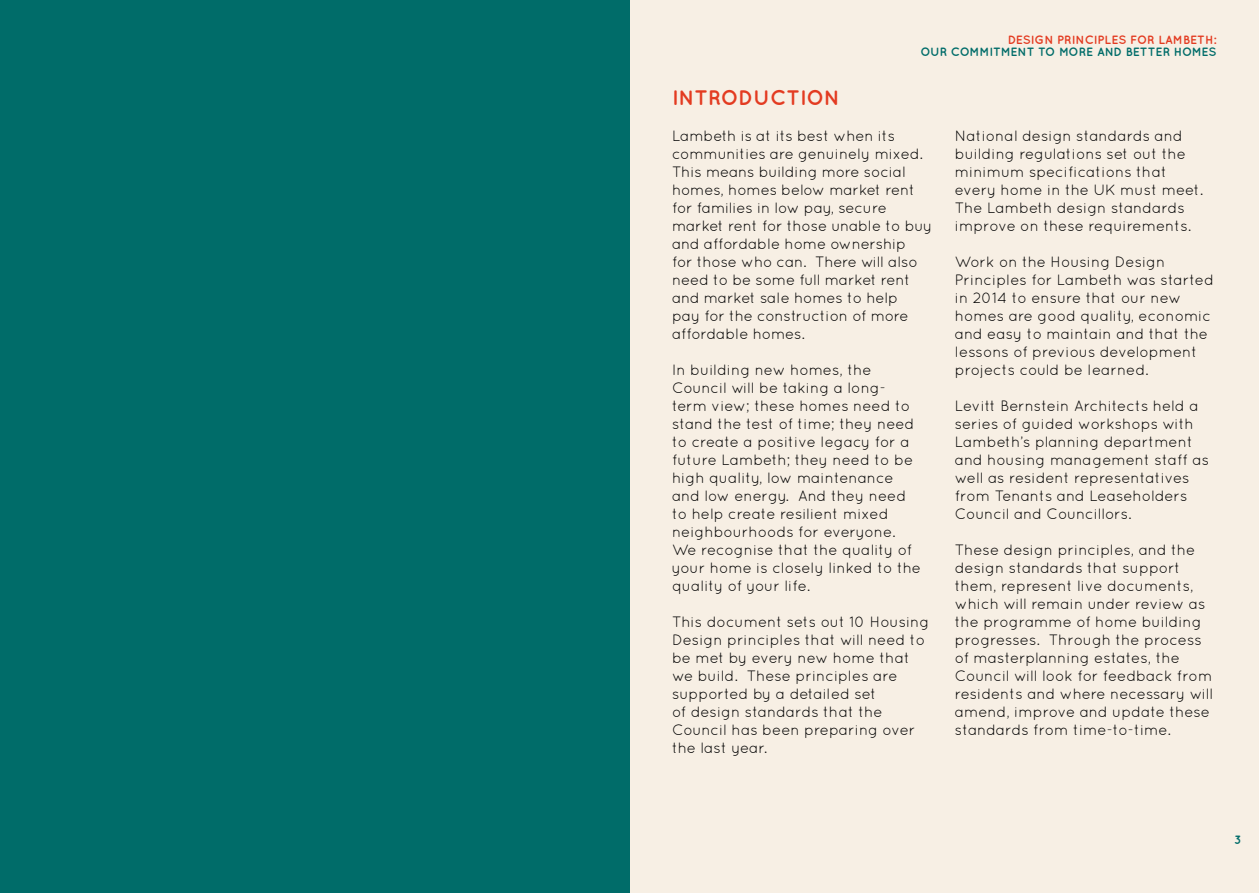
<style>
.page{position:relative;width:1259px;height:893px;background:#f7efe4}
.page>*{position:absolute;margin:0;border:0;box-sizing:border-box;transform-origin:0 0}
.t1{font:700 21px "Quicksand";color:#e33b21}
.t2{font:15px/18px "Quicksand";color:#000}
.t3{font:700 12px "Quicksand";letter-spacing:-.005em;color:#006c69}
.t4{font:700 12px "Quicksand";color:#e33b21}
</style>
<div class="page">
<div style="left:0;top:0;width:642px;height:893px;background:linear-gradient(to bottom,#f7efe4,#f7efe4)"></div>
<div style="left:0;top:0;width:629px;height:893px;background:#006c69"></div>
<p class="t4" style="left:1007px;top:32px;width:210px">DESIGN PRINCIPLES FOR LAMBETH:</p>
<p class="t3" style="left:920px;top:44px;width:297px">OUR COMMITMENT TO MORE AND BETTER HOMES</p>
<h1 class="t1" style="left:672px;top:85px;width:169px">INTRODUCTION</h1>
<p class="t2" style="left:672px;top:126px;width:262px">Lambeth is at its best when its communities are genuinely mixed.<br>This means building more social homes, homes below market rent for families in low pay, secure market rent for those unable to buy and affordable home ownership<br>for those who can. There will also need to be some full market rent and market sale homes to help<br>pay for the construction of more affordable homes.</p>
<p class="t2" style="left:672px;top:360px;width:250px">In building new homes, the<br>Council will be taking a long&shy;term view; these homes need to stand the test of time; they need to create a positive legacy for a future Lambeth; they need to be high quality, low maintenance and low energy. And they need to help create resilient mixed neighbourhoods for everyone.<br>We recognise that the quality of your home is closely linked to the quality of your life.</p>
<p class="t2" style="left:672px;top:612px;width:259px">This document sets out 10 Housing<br>Design principles that will need to be met by every new home that we build. These principles are supported by a detailed set<br>of design standards that the<br>Council has been preparing over the last year.</p>
<p class="t2" style="left:955px;top:126px;width:250px">National design standards and building regulations set out the minimum specifications that every home in the UK must meet.<br>The Lambeth design standards improve on these requirements.</p>
<p class="t2" style="left:955px;top:252px;width:261px">Work on the Housing Design<br>Principles for Lambeth was started in 2014 to ensure that our new homes are good quality, economic and easy to maintain and that the lessons of previous development projects could be learned.</p>
<p class="t2" style="left:955px;top:396px;width:256px">Levitt Bernstein Architects held a series of guided workshops with<br>Lambeth’s planning department and housing management staff as well as resident representatives from Tenants and Leaseholders<br>Council and Councillors.</p>
<p class="t2" style="left:955px;top:540px;width:260px">These design principles, and the design standards that support them, represent live documents, which will remain under review as the programme of home building progresses. Through the process of masterplanning estates, the<br>Council will look for feedback from residents and where necessary will amend, improve and update these standards from time-to-time.</p>
<p class="t3" style="left:1234px;top:833px;width:9px">3</p>
</div>
